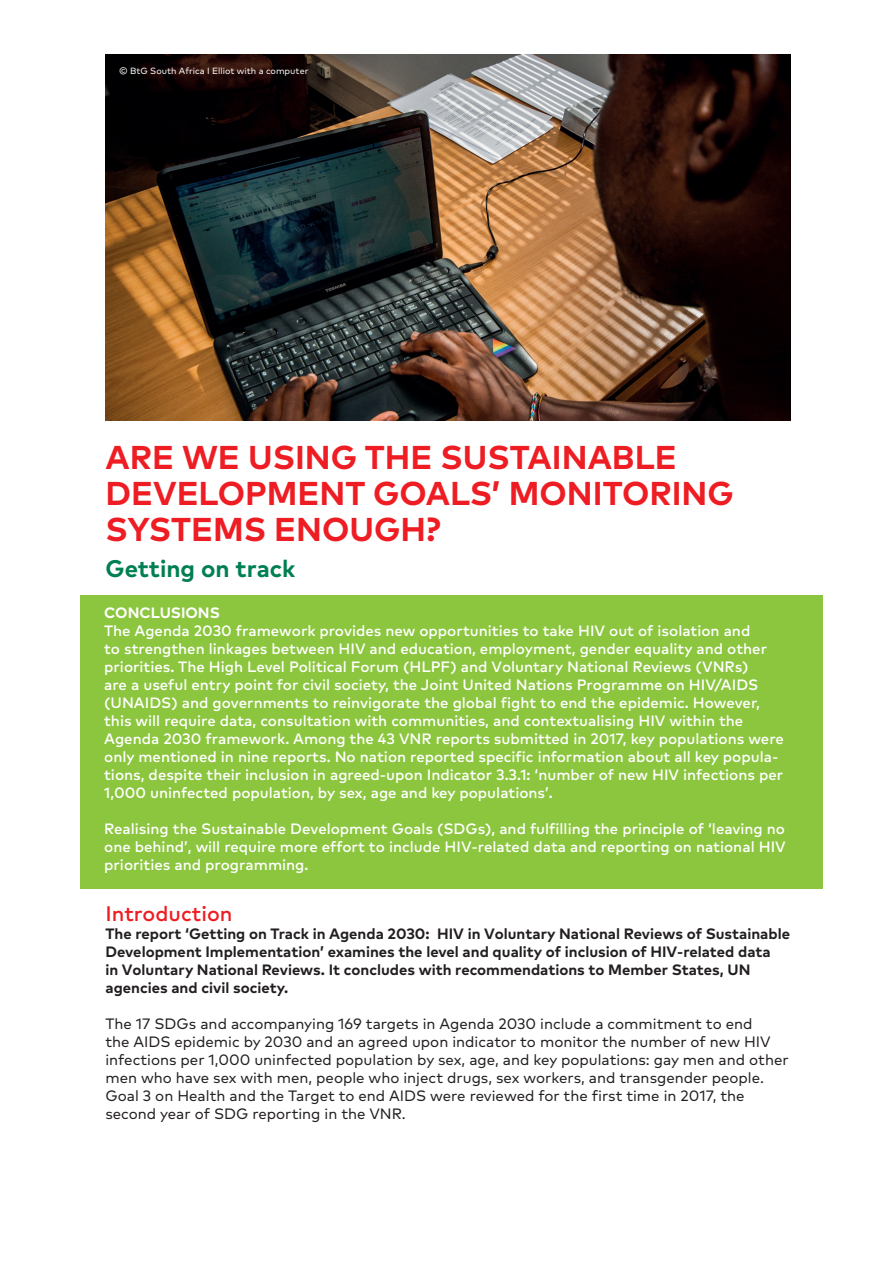
<style>
.page{position:relative;width:893px;height:1263px;background:#fff}
.page>*{position:absolute;margin:0;border:0;box-sizing:border-box;transform-origin:0 0}
.t1{font:700 33px/36px "FF Mark Pro AF";color:#ee1d23}
.t2{font:700 24px "FF Mark Pro AF";color:#007f52}
.t3{font:500 21px "FF Mark Pro AF";color:#ee1d23}
.t4{font:500 15px/18px "FF Mark Pro AF";color:#fff}
.t5{font:15px/18px "FF Mark Pro AF";color:#231f20}
.t6{font:700 15px/18px "FF Mark Pro AF";color:#231f20}
.t7{font:700 15px "FF Mark Pro AF";color:#fff}
.t8{font:9px "FF Mark Pro AF";color:#fff}
</style>
<div class="page">
<img style="left:105px;top:54px;width:685px;height:367px">
<div style="left:81px;top:595px;width:742px;height:294px;background:#8bc63e"></div>
<p class="t8" style="left:119px;top:64px;width:191px">© BtG South Africa I Elliot with a computer</p>
<h1 class="t1" style="left:105px;top:437px;width:630px">ARE WE USING THE SUSTAINABLE<br>DEVELOPMENT GOALS’ MONITORING<br>SYSTEMS ENOUGH?</h1>
<h2 class="t2" style="left:105px;top:551px;width:191px">Getting on track</h2>
<p class="t7" style="left:104px;top:601px;width:117px">CONCLUSIONS</p>
<p class="t4" style="left:104px;top:620px;width:681px">The Agenda 2030 framework provides new opportunities to take HIV out of isolation and<br>to strengthen linkages between HIV and education, employment, gender equality and other priorities. The High Level Political Forum (HLPF) and Voluntary National Reviews (VNRs)<br>are a useful entry point for civil society, the Joint United Nations Programme on HIV/AIDS (UNAIDS) and governments to reinvigorate the global fight to end the epidemic. However, this will require data, consultation with communities, and contextualising HIV within the Agenda 2030 framework. Among the 43 VNR reports submitted in 2017, key populations were only mentioned in nine reports. No nation reported specific information about all key popula&shy;tions, despite their inclusion in agreed-upon Indicator 3.3.1: ‘number of new HIV infections per 1,000 uninfected population, by sex, age and key populations’.</p>
<p class="t4" style="left:104px;top:818px;width:683px;text-align:justify">Realising the Sustainable Development Goals (SDGs), and fulfilling the principle of ‘leaving no one behind’, will require more effort to include HIV-related data and reporting on national HIV priorities and programming.</p>
<h3 class="t3" style="left:105px;top:898px;width:129px">Introduction</h3>
<p class="t6" style="left:105px;top:924px;width:686px">The report ‘Getting on Track in Agenda 2030: HIV in Voluntary National Reviews of Sustainable Development Implementation’ examines the level and quality of inclusion of HIV-related data<br>in Voluntary National Reviews. It concludes with recommendations to Member States, UN agencies and civil society.</p>
<p class="t5" style="left:105px;top:1014px;width:685px">The 17 SDGs and accompanying 169 targets in Agenda 2030 include a commitment to end<br>the AIDS epidemic by 2030 and an agreed upon indicator to monitor the number of new HIV infections per 1,000 uninfected population by sex, age, and key populations: gay men and other men who have sex with men, people who inject drugs, sex workers, and transgender people.<br>Goal 3 on Health and the Target to end AIDS were reviewed for the first time in 2017, the second year of SDG reporting in the VNR.</p>
</div>
